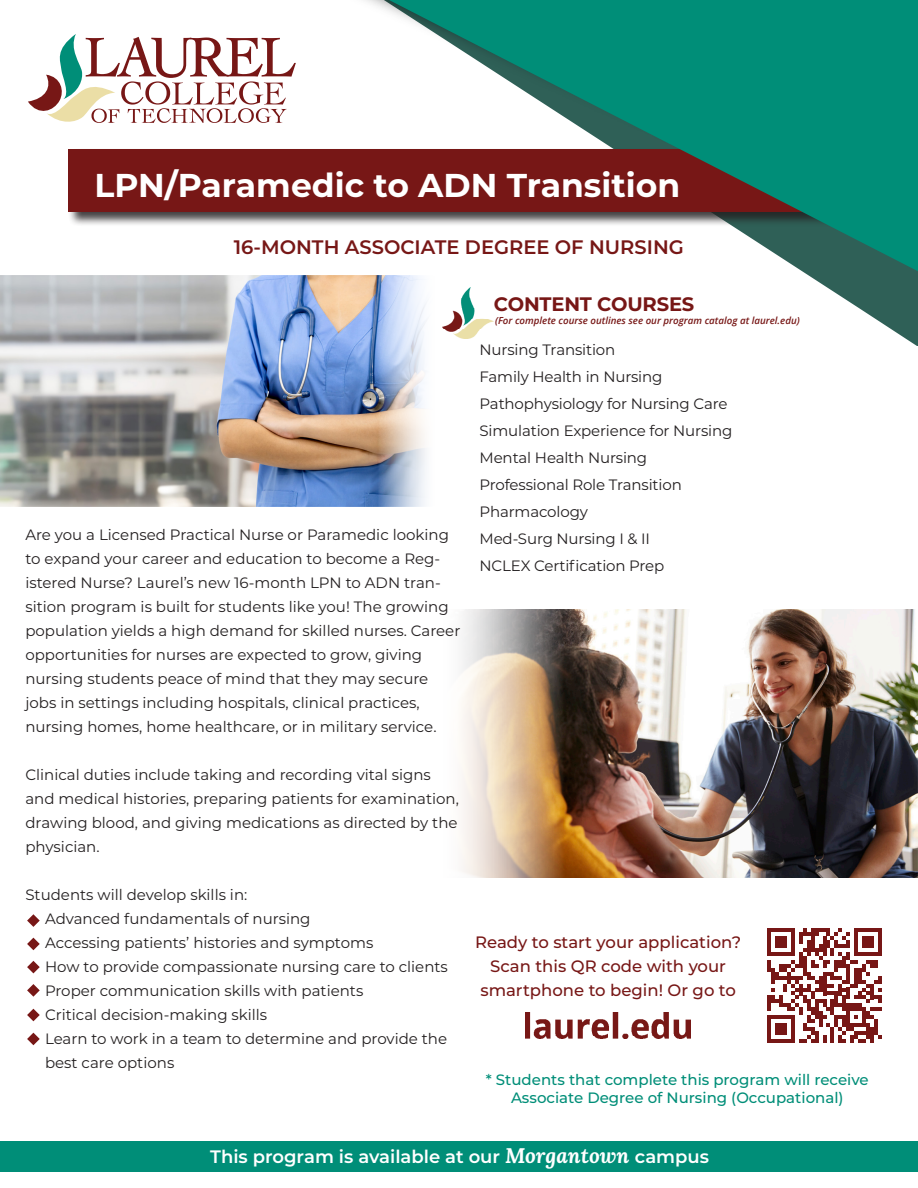
<style>
.page{position:relative;width:918px;height:1188px;background:#fff}
.page>*{position:absolute;margin:0;border:0;box-sizing:border-box;transform-origin:0 0}
.t1{font:700 33px "Montserrat";color:#fff}
.t2{font:600 19.5px "Montserrat";color:#771716}
.t3{font:700 19.5px "Montserrat";letter-spacing:-.01em;color:#771716}
.t4{font:600 18px "Montserrat";color:#fff}
.Mont-Regular_Parapgr{font:500 16.5px/24px "Montserrat";color:#771716;text-align:center}
.Mont-Regular_Parapgr-2{font:15px/24px "Montserrat";color:#231f20}
.t5{font:500 15px/18px "Montserrat";color:#008e78;text-align:center}
.t6{font:italic 600 9.75px "Open Sans";color:#771716}
.s1{font-family:"Lora";font-weight:700;font-style:italic;font-size:21px}
</style>
<div class="page">
<img style="left:0;top:276px;width:426px;height:230px">
<div style="left:0;top:1141px;width:918px;height:31px;background:#008e78"></div>
<svg style="left:28px;top:34px;width:268px;height:89px"></svg>
<svg style="left:27px;top:914px;width:13px;height:13px"></svg>
<svg style="left:27px;top:938px;width:13px;height:12px"></svg>
<svg style="left:27px;top:961px;width:13px;height:12px"></svg>
<svg style="left:27px;top:984px;width:13px;height:13px"></svg>
<svg style="left:27px;top:1009px;width:13px;height:12px"></svg>
<svg style="left:27px;top:1033px;width:13px;height:12px"></svg>
<img style="left:462px;top:610px;width:455px;height:268px">
<svg style="left:334px;top:271px;width:584px;height:75px"></svg>
<div style="left:68px;top:148px;width:850px;height:78px;background:#231f20;opacity:.85"></div>
<div style="left:69px;top:149px;width:849px;height:63px;background:#771716"></div>
<svg style="left:389px;top:0;width:529px;height:271px"></svg>
<svg style="left:767px;top:928px;width:115px;height:115px"></svg>
<img style="left:525px;top:1013px;width:166px;height:26px">
<p class="t1" style="left:95px;top:162px;width:587px">LPN/Paramedic to ADN Transition</p>
<p class="t2" style="left:234px;top:233px;width:451px">16-MONTH ASSOCIATE DEGREE OF NURSING</p>
<p class="Mont-Regular_Parapgr-2" style="left:25px;top:523px;width:436px">Are you a Licensed Practical Nurse or Paramedic looking to expand your career and education to become a Reg&shy;istered Nurse? Laurel’s new 16-month LPN to ADN tran&shy;sition program is built for students like you! The growing population yields a high demand for skilled nurses. Career opportunities for nurses are expected to grow, giving nursing students peace of mind that they may secure jobs in settings including hospitals, clinical practices, nursing homes, home healthcare, or in military service.</p>
<p class="Mont-Regular_Parapgr-2" style="left:25px;top:763px;width:435px">Clinical duties include taking and recording vital signs and medical histories, preparing patients for examination, drawing blood, and giving medications as directed by the physician.</p>
<p class="Mont-Regular_Parapgr-2" style="left:25px;top:883px;width:223px">Students will develop skills in:</p>
<p class="Mont-Regular_Parapgr-2" style="left:45px;top:907px;width:267px">Advanced fundamentals of nursing</p>
<p class="Mont-Regular_Parapgr-2" style="left:45px;top:931px;width:330px">Accessing patients’ histories and symptoms</p>
<p class="Mont-Regular_Parapgr-2" style="left:45px;top:955px;width:404px">How to provide compassionate nursing care to clients</p>
<p class="Mont-Regular_Parapgr-2" style="left:45px;top:979px;width:320px">Proper communication skills with patients</p>
<p class="Mont-Regular_Parapgr-2" style="left:45px;top:1003px;width:224px">Critical decision-making skills</p>
<p class="Mont-Regular_Parapgr-2" style="left:45px;top:1027px;width:404px">Learn to work in a team to determine and provide the</p>
<p class="Mont-Regular_Parapgr-2" style="left:45px;top:1051px;width:131px">best care options</p>
<p class="t3" style="left:480px;top:290px;width:216px">CCONTENT COURSES</p>
<p class="Mont-Regular_Parapgr-2" style="left:480px;top:337px;width:137px">Nursing Transition</p>
<p class="Mont-Regular_Parapgr-2" style="left:480px;top:364px;width:184px">Family Health in Nursing</p>
<p class="Mont-Regular_Parapgr-2" style="left:480px;top:391px;width:249px">Pathophysiology for Nursing Care</p>
<p class="Mont-Regular_Parapgr-2" style="left:480px;top:418px;width:254px">Simulation Experience for Nursing</p>
<p class="Mont-Regular_Parapgr-2" style="left:480px;top:445px;width:169px">Mental Health Nursing</p>
<p class="Mont-Regular_Parapgr-2" style="left:480px;top:472px;width:204px">Professional Role Transition</p>
<p class="Mont-Regular_Parapgr-2" style="left:480px;top:499px;width:110px">Pharmacology</p>
<p class="Mont-Regular_Parapgr-2" style="left:480px;top:526px;width:172px">Med-Surg Nursing I &amp; II</p>
<p class="Mont-Regular_Parapgr-2" style="left:480px;top:553px;width:186px">NCLEX Certification Prep</p>
<p class="t6" style="left:495px;top:314px;width:306px">(For complete course outlines see our program catalog at laurel.edu)</p>
<p class="Mont-Regular_Parapgr" style="left:475px;top:930px;width:267px">Ready to start your application?<br>Scan this QR code with your smartphone to begin! Or go to</p>
<p class="t5" style="left:486px;top:1070px;width:384px">* Students that complete this program will receive<br>Associate Degree of Nursing (Occupational)</p>
<p class="t4" style="left:210px;top:1144px;width:500px">This program is available at our <span class="s1">Morgantown</span> campus</p>
</div>
